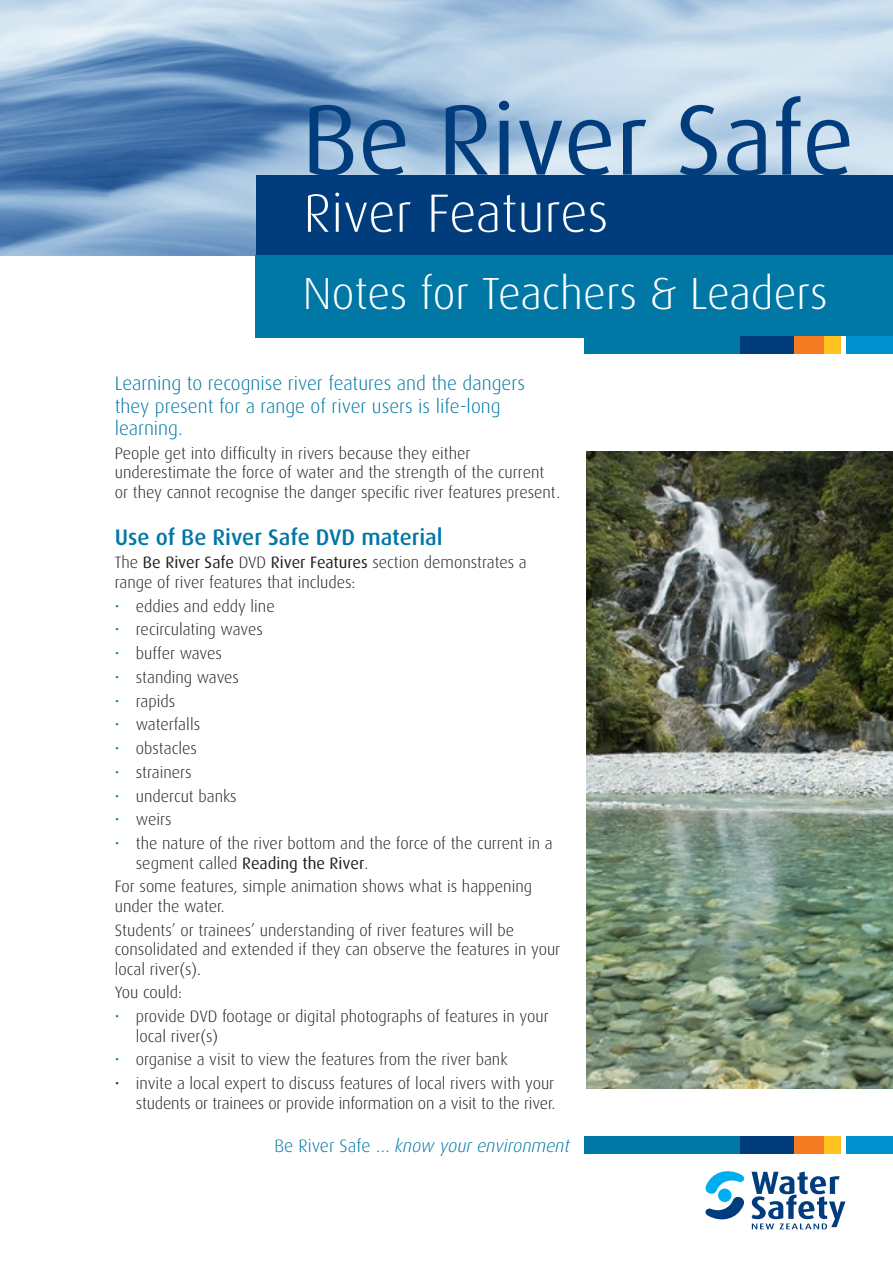
<style>
.page{position:relative;width:893px;height:1263px;background:#fff}
.page>*{position:absolute;margin:0;border:0;box-sizing:border-box;transform-origin:0 0}
.t1{font:99.9px "Dax";color:#013d7d}
.Body{font:300 54px "Dax";letter-spacing:-.005em;color:#fff}
.Body-2{font:300 45px "Dax";color:#fff}
.Sub_Head{font:500 22.5px "Dax";color:#0077a5}
.Intro{font:300 19.5px/22.5px "Dax";color:#0077a5}
.Body-3{font:italic 300 18px "Dax";color:#0077a5}
.Body-4{font:300 16.5px/19.5px "Dax";color:#231f20}
.Indent{font:300 16.5px/19.5px "Dax";color:#231f20}
.s1{font-weight:400}
.s2{color:#0077a5}
.s3{font-style:normal}
</style>
<div class="page">
<img style="left:587px;top:452px;width:306px;height:637px">
<img style="left:0;top:0;width:893px;height:256px">
<svg style="left:705px;top:1171px;width:140px;height:58px"></svg>
<div style="left:584px;top:1136px;width:174px;height:17px;background:#0077a5"></div>
<div style="left:786px;top:1136px;width:40px;height:17px;background:#f47b21"></div>
<div style="left:824px;top:1136px;width:17px;height:17px;background:#fec221"></div>
<div style="left:845px;top:1136px;width:48px;height:17px;background:#0093d0"></div>
<div style="left:740px;top:1136px;width:54px;height:17px;background:#013d7d"></div>
<div style="left:257px;top:175px;width:636px;height:82px;background:#013d7d"></div>
<div style="left:256px;top:256px;width:637px;height:82px;background:#0077a5"></div>
<div style="left:584px;top:336px;width:174px;height:18px;background:#0077a5"></div>
<div style="left:786px;top:336px;width:40px;height:18px;background:#f47b21"></div>
<div style="left:824px;top:336px;width:17px;height:18px;background:#fec221"></div>
<div style="left:845px;top:336px;width:48px;height:18px;background:#0093d0"></div>
<div style="left:740px;top:336px;width:54px;height:18px;background:#013d7d"></div>
<hr style="left:841px;top:336px;width:4px;height:18px;background:#fff">
<p class="t1" style="left:302px;top:85px;width:554px">Be River Safe</p>
<p class="Body" style="left:303px;top:184px;width:307px">River Features</p>
<p class="Body-2" style="left:303px;top:269px;width:526px">Notes for Teachers &amp; Leaders</p>
<p class="Intro" style="left:115px;top:372px;width:412px">Learning to recognise river features and the dangers they present for a range of river users is life-long learning.</p>
<p class="Body-4" style="left:115px;top:443px;width:447px">People get into difficulty in rivers because they either underestimate the force of water and the strength of the current or they cannot recognise the danger specific river features present.</p>
<p class="Sub_Head" style="left:115px;top:524px;width:330px">Use of Be River Safe DVD material</p>
<p class="Body-4" style="left:115px;top:553px;width:413px">The <span class="s1">Be River Safe</span> DVD <span class="s1">River Features</span> section demonstrates a range of river features that includes:</p>
<p class="Indent" style="left:115px;top:596px;width:161px"><span class="s2">•</span> eddies and eddy line</p>
<p class="Indent" style="left:115px;top:620px;width:150px"><span class="s2">•</span> recirculating waves</p>
<p class="Indent" style="left:115px;top:644px;width:109px"><span class="s2">•</span> buffer waves</p>
<p class="Indent" style="left:115px;top:668px;width:126px"><span class="s2">•</span> standing waves</p>
<p class="Indent" style="left:115px;top:691px;width:62px"><span class="s2">•</span> rapids</p>
<p class="Indent" style="left:115px;top:715px;width:87px"><span class="s2">•</span> waterfalls</p>
<p class="Indent" style="left:115px;top:739px;width:84px"><span class="s2">•</span> obstacles</p>
<p class="Indent" style="left:115px;top:763px;width:78px"><span class="s2">•</span> strainers</p>
<p class="Indent" style="left:115px;top:786px;width:123px"><span class="s2">•</span> undercut banks</p>
<p class="Indent" style="left:115px;top:810px;width:58px"><span class="s2">•</span> weirs</p>
<p class="Indent" style="left:136px;top:834px;width:418px;text-indent:-21px"><span class="s2">•</span> the nature of the river bottom and the force of the current in a segment called <span class="s1">Reading the River</span>.</p>
<p class="Body-4" style="left:115px;top:877px;width:419px">For some features, simple animation shows what is happening under the water.</p>
<p class="Body-4" style="left:115px;top:920px;width:447px">Students’ or trainees’ understanding of river features will be consolidated and extended if they can observe the features in your local river(s).</p>
<p class="Body-4" style="left:115px;top:983px;width:69px">You could:</p>
<p class="Indent" style="left:136px;top:1007px;width:414px;text-indent:-21px"><span class="s2">•</span> provide DVD footage or digital photographs of features in your local river(s)</p>
<p class="Indent" style="left:115px;top:1050px;width:394px"><span class="s2">•</span> organise a visit to view the features from the river bank</p>
<p class="Indent" style="left:115px;top:1074px;width:442px;text-align:right">• invite a local expert to discuss features of local rivers with your students or trainees or provide information on a visit to the river.</p>
<p class="Body-3" style="left:274px;top:1136px;width:297px"><span class="s3">Be River Safe …</span> know your environment</p>
</div>
